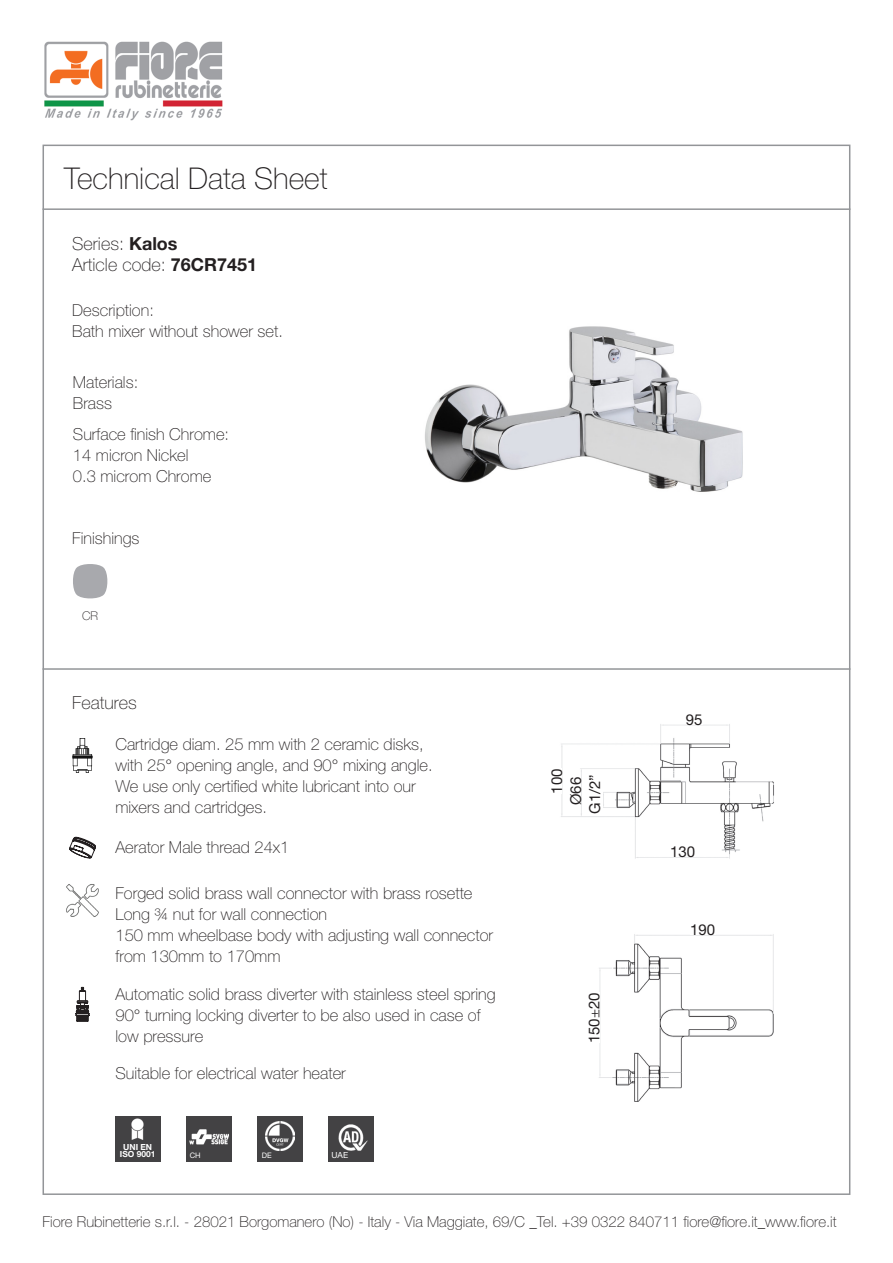
<style>
.page{position:relative;width:893px;height:1263px;background:#fff}
.page>*{position:absolute;margin:0;border:0;box-sizing:border-box;transform-origin:0 0}
.t1{font:100 30px "Helvetica Neue LT Std";color:#231f20}
.t2{font:100 18px "Helvetica Neue LT Std";color:#231f20}
.t3{font:100 16.5px/21px "Helvetica Neue LT Std";color:#231f20}
.t4{font:100 15px "Helvetica Neue LT Std";color:#231f20}
.t5{font:15px "Helvetica Neue LT Std";color:#231f20}
.t6{font:100 12px "Helvetica Neue LT Std";color:#231f20}
.t7{font:700 8.4px "Helvetica Neue LT Std";color:#fff}
.t8{font:8.4px "Helvetica Neue LT Std";color:#fff}
.t9{font:300 7.65px "Helvetica Neue LT Std";color:#231f20}
.t10{font:7.5px "Helvetica Neue LT Std";color:#fff}
.s1{font-weight:700}
.s2{font-weight:300}
</style>
<div class="page">
<img style="left:44px;top:41px;width:179px;height:80px">
<hr style="left:43px;top:208px;width:807px;height:2px;background:#939598">
<hr style="left:43px;top:668px;width:807px;height:2px;background:#939598">
<img style="left:425px;top:326px;width:318px;height:166px">
<div style="left:115px;top:1116px;width:45px;height:45px;background:#434244"></div>
<div style="left:186px;top:1116px;width:45px;height:45px;background:#434244"></div>
<div style="left:257px;top:1116px;width:46px;height:45px;background:#434244"></div>
<div style="left:328px;top:1116px;width:46px;height:45px;background:#434244"></div>
<img style="left:189px;top:1129px;width:39px;height:16px">
<img style="left:266px;top:1122px;width:28px;height:28px">
<img style="left:338px;top:1124px;width:30px;height:27px">
<img style="left:131px;top:1118px;width:13px;height:22px">
<svg style="left:73px;top:564px;width:35px;height:35px"></svg>
<svg style="left:72px;top:738px;width:21px;height:35px"></svg>
<svg style="left:69px;top:837px;width:27px;height:21px"></svg>
<img style="left:66px;top:884px;width:33px;height:33px">
<svg style="left:75px;top:987px;width:15px;height:35px"></svg>
<svg style="left:561px;top:724px;width:213px;height:378px"></svg>
<p class="t1" style="left:64px;top:162px;width:265px">Technical Data Sheet</p>
<p class="t2" style="left:72px;top:233px;width:107px">Series: <span class="s1">Kalos</span></p>
<p class="t2" style="left:72px;top:255px;width:186px">Article code: <span class="s1">76CR7451</span></p>
<p class="t3" style="left:72px;top:299px;width:83px">Description:</p>
<p class="t3" style="left:72px;top:320px;width:212px">Bath mixer without shower set.</p>
<p class="t3" style="left:73px;top:371px;width:67px">Materials:</p>
<p class="t3" style="left:73px;top:392px;width:41px">Brass</p>
<p class="t3" style="left:73px;top:424px;width:158px">Surface finish Chrome:</p>
<p class="t3" style="left:73px;top:445px;width:117px">14 micron Nickel</p>
<p class="t3" style="left:73px;top:466px;width:140px">0.3 microm Chrome</p>
<p class="t3" style="left:72px;top:528px;width:69px">Finishings</p>
<p class="t6" style="left:82px;top:609px;width:18px">CR</p>
<p class="t2" style="left:72px;top:692px;width:66px">Features</p>
<p class="t3" style="left:115px;top:733px;width:310px">Cartridge diam. 25 mm with 2 ceramic disks,</p>
<p class="t3" style="left:115px;top:754px;width:319px">with 25° opening angle, and 90° mixing angle.</p>
<p class="t3" style="left:115px;top:775px;width:302px">We use only certified white lubricant into our</p>
<p class="t3" style="left:115px;top:796px;width:153px">mixers and cartridges.</p>
<p class="t3" style="left:115px;top:837px;width:175px">Aerator Male thread 24x1</p>
<p class="t3" style="left:115px;top:882px;width:359px">Forged solid brass wall connector with brass rosette</p>
<p class="t3" style="left:115px;top:903px;width:213px">Long ¾ nut for wall connection</p>
<p class="t3" style="left:115px;top:924px;width:379px">150 mm wheelbase body with adjusting wall connector from 130mm to 170mm</p>
<p class="t3" style="left:115px;top:983px;width:382px">Automatic solid brass diverter with stainless steel spring</p>
<p class="t3" style="left:115px;top:1004px;width:367px">90° turning locking diverter to be also used in case of low pressure</p>
<p class="t3" style="left:115px;top:1062px;width:232px">Suitable for electrical water heater</p>
<p class="t7" style="left:123px;top:1142px;width:30px">UNI EN</p>
<p class="t7" style="left:120px;top:1149px;width:37px">ISO 9001</p>
<p class="t10" style="left:190px;top:1151px;width:12px">CH</p>
<p class="t10" style="left:262px;top:1151px;width:11px">DE</p>
<p class="t8" style="left:332px;top:1150px;width:18px">UAE</p>
<p class="t5" style="left:548px;top:794px;width:27px;rotate:-90deg">100</p>
<p class="t5" style="left:567px;top:805px;width:30px;rotate:-90deg">Ø66</p>
<p class="t5" style="left:586px;top:814px;width:41px;rotate:-90deg">G1/2”</p>
<p class="t5" style="left:585px;top:1043px;width:52px;rotate:-90deg">150<span class="s2">±</span>20</p>
<p class="t5" style="left:686px;top:710px;width:18px">95</p>
<p class="t5" style="left:670px;top:843px;width:27px">130</p>
<p class="t5" style="left:690px;top:920px;width:27px">190</p>
<p class="t4" style="left:43px;top:1213px;width:796px">Fiore Rubinetterie s.r.l. - 28021 Borgomanero (No) - Italy - Via Maggiate, 69/C _Tel. +39 0322 840711 fiore@fiore.it_www.fiore.it</p>
<p class="t9" style="left:777px;top:1220px;width:25px">Codice</p>
</div>
